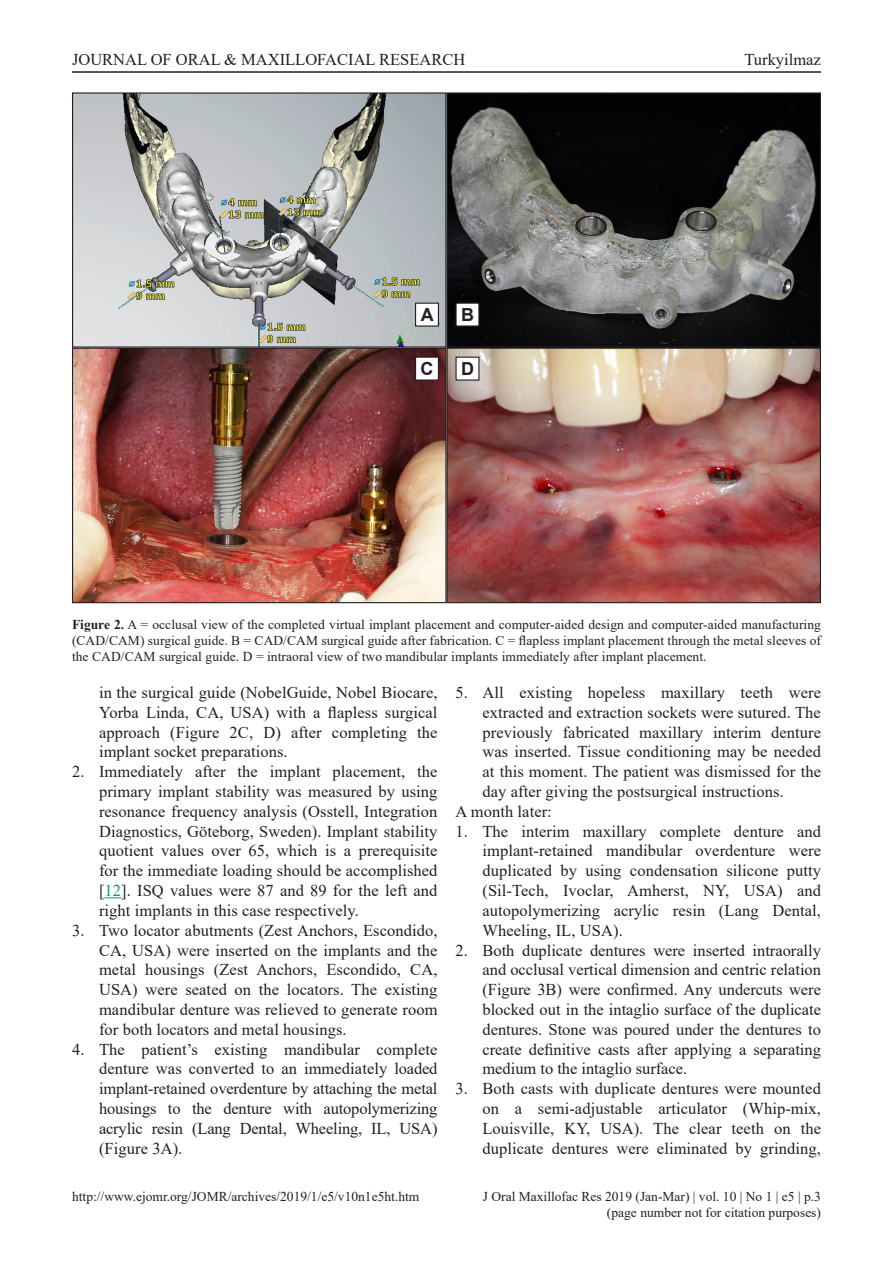
<style>
.page{position:relative;width:893px;height:1263px;background:#fff}
.page>*{position:absolute;margin:0;border:0;box-sizing:border-box;transform-origin:0 0}
.t1{font:700 18px "Arial";color:#231f20}
.t2{font:16.5px/19.8px "Times New Roman";letter-spacing:.005em;color:#231f20;text-align:justify}
.t3{font:13.5px/16.2px "Times New Roman";color:#231f20;text-align:right}
.s1{font-weight:700}
.s2{color:#096}
</style>
<div class="page">
<hr style="left:72px;top:71px;width:749px;height:2px;background:#231f20">
<svg style="left:105px;top:897px;width:16px;height:1px"></svg>
<img style="left:74px;top:94px;width:745px;height:507px">
<div style="left:72px;top:92px;width:374px;height:256px;border:1px solid #231f20"></div>
<div style="left:446px;top:92px;width:375px;height:256px;border:1px solid #231f20"></div>
<div style="left:72px;top:348px;width:374px;height:255px;border:1px solid #231f20"></div>
<div style="left:446px;top:348px;width:375px;height:255px;border:1px solid #231f20"></div>
<div style="left:456px;top:303px;width:23px;height:23px;background:#fff"></div>
<div style="left:455px;top:303px;width:24px;height:24px;border:1px solid #231f20"></div>
<div style="left:416px;top:303px;width:22px;height:23px;background:#fff"></div>
<div style="left:415px;top:303px;width:24px;height:24px;border:1px solid #231f20"></div>
<div style="left:416px;top:357px;width:22px;height:23px;background:#fff"></div>
<div style="left:415px;top:357px;width:24px;height:24px;border:1px solid #231f20"></div>
<div style="left:456px;top:357px;width:23px;height:23px;background:#fff"></div>
<div style="left:455px;top:357px;width:24px;height:24px;border:1px solid #231f20"></div>
<p class="t2" style="left:72px;top:49px;width:395px">JOURNAL OF ORAL &amp; MAXILLOFACIAL RESEARCH</p>
<p class="t2" style="left:744px;top:49px;width:78px">Turkyilmaz</p>
<p class="t1" style="left:421px;top:302px;width:14px">A</p>
<p class="t1" style="left:461px;top:302px;width:14px">B</p>
<p class="t1" style="left:420px;top:356px;width:14px">C</p>
<p class="t1" style="left:461px;top:356px;width:14px">D</p>
<p class="t3" style="left:72px;top:616px;width:750px;text-align:justify"><span class="s1">Figure 2.</span> A = occlusal view of the completed virtual implant placement and computer-aided design and computer-aided manufacturing (CAD/CAM) surgical guide. B = CAD/CAM surgical guide after fabrication. C = flapless implant placement through the metal sleeves of the CAD/CAM surgical guide. D = intraoral view of two mandibular implants immediately after implant placement.</p>
<p class="t2" style="left:99px;top:682px;width:340px">in the surgical guide (NobelGuide, Nobel Biocare, Yorba Linda, CA, USA) with a flapless surgical approach (Figure 2C, D) after completing the implant socket preparations.</p>
<p class="t2" style="left:99px;top:761px;width:340px;text-indent:-27px">2. Immediately after the implant placement, the primary implant stability was measured by using resonance frequency analysis (Osstell, Integration Diagnostics, Göteborg, Sweden). Implant stability quotient values over 65, which is a prerequisite for the immediate loading should be accomplished [<span class="s2">12</span>]. ISQ values were 87 and 89 for the left and right implants in this case respectively.</p>
<p class="t2" style="left:99px;top:920px;width:340px;text-indent:-27px">3. Two locator abutments (Zest Anchors, Escondido, CA, USA) were inserted on the implants and the metal housings (Zest Anchors, Escondido, CA, USA) were seated on the locators. The existing mandibular denture was relieved to generate room for both locators and metal housings.</p>
<p class="t2" style="left:99px;top:1038px;width:340px;text-indent:-27px">4. The patient’s existing mandibular complete denture was converted to an immediately loaded implant-retained overdenture by attaching the metal housings to the denture with autopolymerizing acrylic resin (Lang Dental, Wheeling, IL, USA) (Figure 3A).</p>
<p class="t2" style="left:455px;top:682px;width:367px">5. All existing hopeless maxillary teeth were</p>
<p class="t2" style="left:482px;top:702px;width:340px">extracted and extraction sockets were sutured. The</p>
<p class="t2" style="left:482px;top:722px;width:340px">previously fabricated maxillary interim denture</p>
<p class="t2" style="left:482px;top:741px;width:340px">was inserted. Tissue conditioning may be needed</p>
<p class="t2" style="left:482px;top:761px;width:340px">at this moment. The patient was dismissed for the</p>
<p class="t2" style="left:482px;top:781px;width:303px">day after giving the postsurgical instructions.</p>
<p class="t2" style="left:455px;top:801px;width:98px">A month later:</p>
<p class="t2" style="left:482px;top:821px;width:340px;text-indent:-27px">1. The interim maxillary complete denture and implant-retained mandibular overdenture were duplicated by using condensation silicone putty (Sil-Tech, Ivoclar, Amherst, NY, USA) and autopolymerizing acrylic resin (Lang Dental, Wheeling, IL, USA).</p>
<p class="t2" style="left:482px;top:939px;width:340px;text-indent:-27px">2. Both duplicate dentures were inserted intraorally and occlusal vertical dimension and centric relation (Figure 3B) were confirmed. Any undercuts were blocked out in the intaglio surface of the duplicate dentures. Stone was poured under the dentures to create definitive casts after applying a separating medium to the intaglio surface.</p>
<p class="t2" style="left:482px;top:1078px;width:340px;text-indent:-27px">3. Both casts with duplicate dentures were mounted on a semi-adjustable articulator (Whip-mix, Louisville, KY, USA). The clear teeth on the duplicate dentures were eliminated by grinding,</p>
<p class="t3" style="left:72px;top:1188px;width:349px">http://www.ejomr.org/JOMR/archives/2019/1/e5/v10n1e5ht.htm</p>
<p class="t3" style="left:483px;top:1188px;width:340px">J Oral Maxillofac Res 2019 (Jan-Mar) | vol. 10 | No 1 | e5 | p.3 (page number not for citation purposes)</p>
</div>
